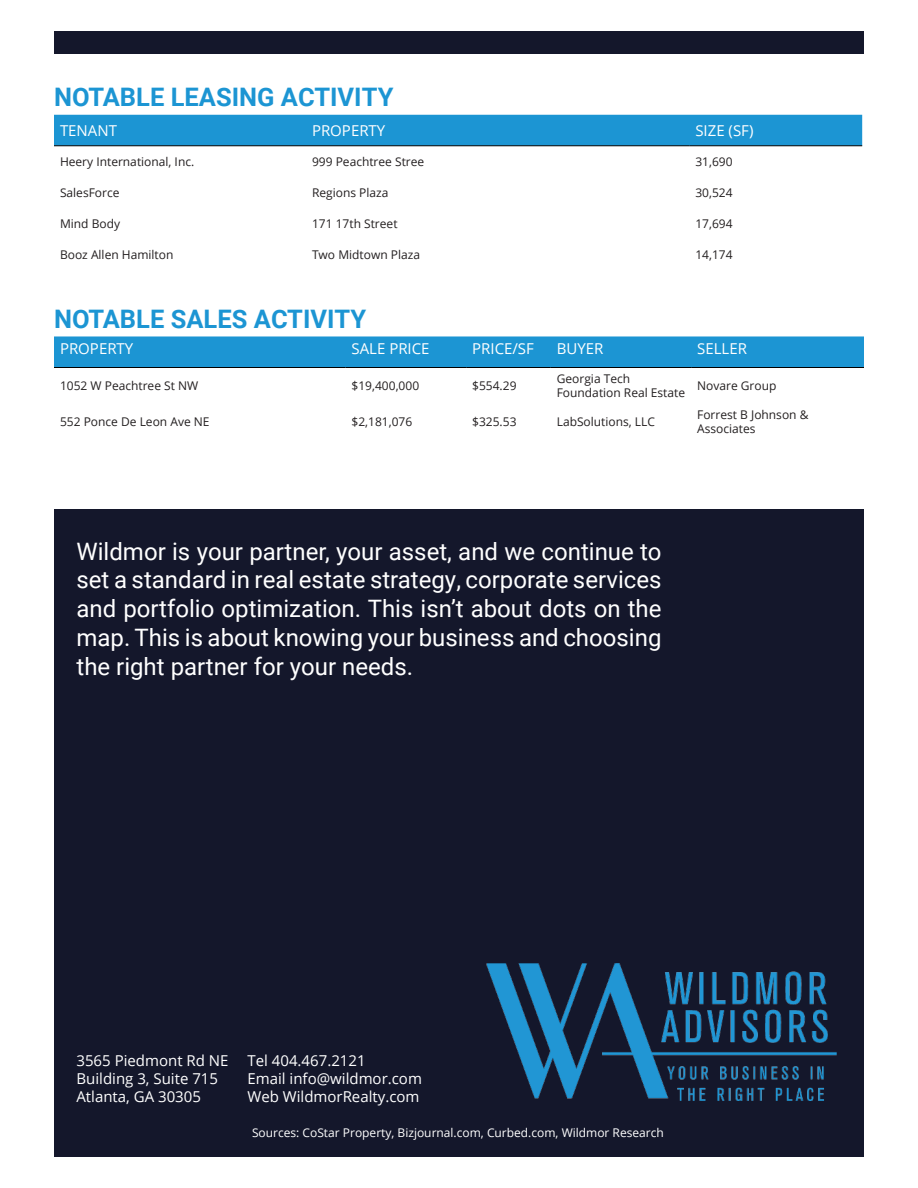
<style>
.page{position:relative;width:918px;height:1188px;background:#fff}
.page>*{position:absolute;margin:0;border:0;box-sizing:border-box;transform-origin:0 0}
.t1{font:700 25.5px "Roboto";color:#1c95d3}
.t2{font:24px/28.8px "Roboto";color:#fff;text-align:justify}
.t3{font:15px "Open Sans";color:#fff}
.t4{font:12px/14.4px "Open Sans";color:#231f20}
.t5{font:12px "Open Sans";color:#fff}
</style>
<div class="page">
<div style="left:54px;top:115px;width:808px;height:30px;background:#1c95d3"></div>
<hr style="left:54px;top:145px;width:252px;height:1px;background:#000">
<hr style="left:306px;top:145px;width:383px;height:1px;background:#000">
<hr style="left:689px;top:145px;width:173px;height:1px;background:#000">
<div style="left:54px;top:336px;width:810px;height:31px;background:#1c95d3"></div>
<hr style="left:54px;top:367px;width:292px;height:1px;background:#000">
<hr style="left:346px;top:367px;width:120px;height:1px;background:#000">
<hr style="left:466px;top:367px;width:85px;height:1px;background:#000">
<hr style="left:551px;top:367px;width:140px;height:1px;background:#000">
<hr style="left:691px;top:367px;width:173px;height:1px;background:#000">
<div style="left:54px;top:509px;width:810px;height:625px;background:#14172b"></div>
<img style="left:486px;top:963px;width:351px;height:137px">
<div style="left:54px;top:32px;width:810px;height:22px;background:#14172b"></div>
<div style="left:54px;top:1134px;width:810px;height:22px;background:#14172b"></div>
<p class="t1" style="left:54px;top:79px;width:341px">NOTABLE LEASING ACTIVITY</p>
<p class="t3" style="left:60px;top:120px;width:59px">TENANT</p>
<p class="t3" style="left:312px;top:120px;width:75px">PROPERTY</p>
<p class="t3" style="left:695px;top:120px;width:60px">SIZE (SF)</p>
<p class="t4" style="left:60px;top:154px;width:136px">Heery International, Inc.</p>
<p class="t4" style="left:312px;top:154px;width:114px">999 Peachtree Stree</p>
<p class="t4" style="left:695px;top:154px;width:39px">31,690</p>
<p class="t4" style="left:60px;top:185px;width:61px">SalesForce</p>
<p class="t4" style="left:312px;top:185px;width:78px">Regions Plaza</p>
<p class="t4" style="left:695px;top:185px;width:39px">30,524</p>
<p class="t4" style="left:60px;top:216px;width:62px">Mind Body</p>
<p class="t4" style="left:312px;top:216px;width:87px">171 17th Street</p>
<p class="t4" style="left:695px;top:216px;width:39px">17,694</p>
<p class="t4" style="left:60px;top:247px;width:115px">Booz Allen Hamilton</p>
<p class="t4" style="left:312px;top:247px;width:110px">Two Midtown Plaza</p>
<p class="t4" style="left:695px;top:247px;width:39px">14,174</p>
<p class="t1" style="left:54px;top:301px;width:314px">NOTABLE SALES ACTIVITY</p>
<p class="t3" style="left:60px;top:338px;width:75px">PROPERTY</p>
<p class="t3" style="left:352px;top:338px;width:80px">SALE PRICE</p>
<p class="t3" style="left:472px;top:338px;width:63px">PRICE/SF</p>
<p class="t3" style="left:557px;top:338px;width:48px">BUYER</p>
<p class="t3" style="left:697px;top:338px;width:51px">SELLER</p>
<p class="t4" style="left:60px;top:378px;width:140px">1052 W Peachtree St NW</p>
<p class="t4" style="left:352px;top:378px;width:69px">$19,400,000</p>
<p class="t4" style="left:472px;top:378px;width:46px">$554.29</p>
<p class="t4" style="left:557px;top:371px;width:130px">Georgia Tech<br>Foundation Real Estate</p>
<p class="t4" style="left:697px;top:378px;width:81px">Novare Group</p>
<p class="t4" style="left:60px;top:414px;width:151px">552 Ponce De Leon Ave NE</p>
<p class="t4" style="left:352px;top:414px;width:62px">$2,181,076</p>
<p class="t4" style="left:472px;top:414px;width:46px">$325.53</p>
<p class="t4" style="left:557px;top:414px;width:100px">LabSolutions, LLC</p>
<p class="t4" style="left:697px;top:407px;width:113px">Forrest B Johnson &amp;<br>Associates</p>
<p class="t2" style="left:76px;top:536px;width:587px">Wildmor is your partner, your asset, and we continue to set a standard in real estate strategy, corporate services and portfolio optimization. This isn’t about dots on the map. This is about knowing your business and choosing the right partner for your needs.</p>
<p class="t3" style="left:76px;top:1050px;width:154px">3565 Piedmont Rd NE</p>
<p class="t3" style="left:76px;top:1068px;width:143px">Building 3, Suite 715</p>
<p class="t3" style="left:76px;top:1086px;width:126px">Atlanta, GA 30305</p>
<p class="t3" style="left:248px;top:1050px;width:120px">Tel 404.467.2121</p>
<p class="t3" style="left:248px;top:1068px;width:176px">Email info@wildmor.com</p>
<p class="t3" style="left:248px;top:1086px;width:174px">Web WildmorRealty.com</p>
<p class="t5" style="left:252px;top:1124px;width:413px">Sources: CoStar Property, Bizjournal.com, Curbed.com, Wildmor Research</p>
</div>
